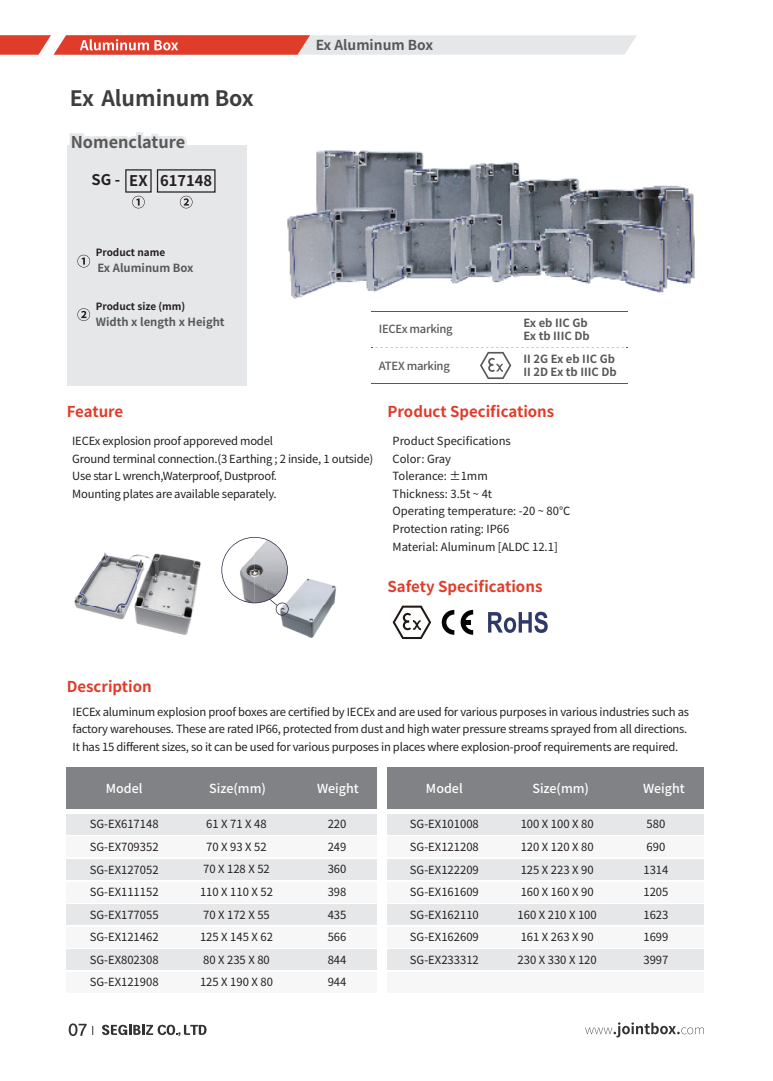
<style>
.page{position:relative;width:773px;height:1081px;background:#fff}
.page>*{position:absolute;margin:0;border:0;box-sizing:border-box;transform-origin:0 0}
.t1{font:700 21.25px "Noto Sans CJ Kkr";color:#3e3e3f}
.t2{font:700 16.25px "Noto Sans CJ Kkr";color:#57585a}
.t3{font:700 15px "Noto Sans CJ Kkr";color:#df3c2a}
.t4{font:700 14.75px "Noto Sans CJ Kkr";color:#231f20}
.t5{font:700 13.75px "Noto Sans CJ Kkr";color:#57585a}
.t6{font:500 12.5px "Noto Sans CJ Kkr";color:#fff}
.t7{font:11.25px/22.6px "Noto Sans CJ Kkr";letter-spacing:-.02em;color:#231f20;text-align:justify}
.t8{font:11.25px/22.6px "Noto Sans CJ Kkr";color:#231f20}
.t9{font:700 11.25px/13.5px "Noto Sans CJ Kkr";color:#57585a}
.t10{font:500 11.25px "Noto Sans CJ Kkr";letter-spacing:-.025em;color:#57585a}
.t11{font:700 10px "Noto Sans CJ Kkr";color:#231f20}
</style>
<div class="page">
<svg style="left:585px;top:1022px;width:118px;height:15px"></svg>
<svg style="left:69px;top:1023px;width:18px;height:13px"></svg>
<svg style="left:102px;top:1024px;width:104px;height:12px"></svg>
<svg style="left:0;top:35px;width:636px;height:20px"></svg>
<svg style="left:488px;top:612px;width:59px;height:21px"></svg>
<svg style="left:460px;top:610px;width:13px;height:25px"></svg>
<svg style="left:441px;top:610px;width:13px;height:25px"></svg>
<svg style="left:392px;top:605px;width:39px;height:34px"></svg>
<img style="left:74px;top:552px;width:127px;height:83px">
<img style="left:280px;top:578px;width:57px;height:60px">
<svg style="left:221px;top:537px;width:67px;height:78px"></svg>
<div style="left:67px;top:145px;width:179px;height:241px;background:#e6e7e9"></div>
<svg style="left:77px;top:308px;width:13px;height:13px"></svg>
<svg style="left:70px;top:132px;width:117px;height:13px"></svg>
<svg style="left:77px;top:255px;width:13px;height:12px"></svg>
<img style="left:287px;top:150px;width:408px;height:162px">
<svg style="left:371px;top:347px;width:256px;height:32px"></svg>
<hr style="left:371px;top:311px;width:256px;height:1px;background:#57585a">
<hr style="left:371px;top:383px;width:256px;height:1px;background:#57585a">
<div style="left:67px;top:768px;width:310px;height:41px;background:#808285"></div>
<div style="left:387px;top:768px;width:317px;height:41px;background:#808285"></div>
<div style="left:67px;top:814px;width:310px;height:20px;background:#e6e7e9"></div>
<div style="left:67px;top:836px;width:310px;height:21px;background:#f7f7f8"></div>
<div style="left:67px;top:859px;width:310px;height:21px;background:#e6e7e9"></div>
<div style="left:67px;top:882px;width:310px;height:20px;background:#f7f7f8"></div>
<div style="left:67px;top:904px;width:310px;height:21px;background:#e6e7e9"></div>
<div style="left:67px;top:927px;width:310px;height:20px;background:#f7f7f8"></div>
<div style="left:387px;top:814px;width:317px;height:20px;background:#e6e7e9"></div>
<div style="left:387px;top:836px;width:317px;height:21px;background:#f7f7f8"></div>
<div style="left:387px;top:859px;width:317px;height:21px;background:#e6e7e9"></div>
<div style="left:387px;top:882px;width:317px;height:20px;background:#f7f7f8"></div>
<div style="left:387px;top:904px;width:317px;height:21px;background:#e6e7e9"></div>
<div style="left:387px;top:927px;width:317px;height:20px;background:#f7f7f8"></div>
<div style="left:67px;top:949px;width:310px;height:21px;background:#e6e7e9"></div>
<div style="left:67px;top:972px;width:310px;height:21px;background:#f7f7f8"></div>
<div style="left:387px;top:972px;width:317px;height:21px;background:#f7f7f8"></div>
<div style="left:387px;top:949px;width:317px;height:21px;background:#e6e7e9"></div>
<svg style="left:125px;top:169px;width:90px;height:39px"></svg>
<h1 class="t1" style="left:70px;top:87px;width:185px">Ex Aluminum Box</h1>
<h2 class="t2" style="left:71px;top:133px;width:116px">Nomenclature</h2>
<h3 class="t4" style="left:91px;top:172px;width:122px">SG - EX 617148</h3>
<p class="t11" style="left:96px;top:247px;width:71px">Product name</p>
<p class="t9" style="left:97px;top:261px;width:97px">Ex Aluminum Box</p>
<p class="t11" style="left:96px;top:300px;width:91px">Product size (mm)</p>
<p class="t9" style="left:96px;top:315px;width:130px">Width x length x Height</p>
<h3 class="t3" style="left:67px;top:403px;width:58px">Feature</h3>
<p class="t5" style="left:316px;top:38px;width:119px">Ex Aluminum Box</p>
<p class="t10" style="left:379px;top:323px;width:75px">IECEx marking</p>
<p class="t9" style="left:523px;top:316px;width:68px">Ex eb IIC Gb<br>Ex tb IIIC Db</p>
<p class="t10" style="left:379px;top:359px;width:72px">ATEX marking</p>
<p class="t9" style="left:523px;top:352px;width:95px">II 2G Ex eb IIC Gb<br>II 2D Ex tb IIIC Db</p>
<h3 class="t3" style="left:387px;top:403px;width:168px">Product Specifications</h3>
<p class="t7" style="left:72px;top:433px;width:302px;line-height:17.5px;text-align:left">IECEx explosion proof apporeved model<br>Ground terminal connection.(3 Earthing ; 2 inside, 1 outside)<br>Use star L wrench,Waterproof, Dustproof.<br>Mounting plates are available separately.</p>
<p class="t8" style="left:392px;top:433px;width:179px;line-height:17.5px">Product Specifications<br>Color: Gray<br>Tolerance: ±1mm<br>Thickness: 3.5t ~ 4t<br>Operating temperature: -20 ~ 80℃<br>Protection rating: IP66<br>Material: Aluminum [ALDC 12.1]</p>
<h3 class="t3" style="left:387px;top:578px;width:156px">Safety Specifications</h3>
<h3 class="t3" style="left:67px;top:678px;width:86px">Description</h3>
<p class="t7" style="left:73px;top:703px;width:618px;line-height:17.5px;text-align:left">IECEx aluminum explosion proof boxes are certified by IECEx and are used for various purposes in various industries such as factory warehouses. These are rated IP66, protected from dust and high water pressure streams sprayed from all directions.<br>It has 15 different sizes, so it can be used for various purposes in places where explosion-proof requirements are required.</p>
<p class="t6" style="left:106px;top:782px;width:38px">Model</p>
<p class="t6" style="left:209px;top:782px;width:58px">Size(mm)</p>
<p class="t6" style="left:317px;top:782px;width:43px">Weight</p>
<p class="t6" style="left:426px;top:782px;width:38px">Model</p>
<p class="t6" style="left:532px;top:782px;width:58px">Size(mm)</p>
<p class="t6" style="left:643px;top:782px;width:43px">Weight</p>
<p class="t7" style="left:327px;top:813px;width:20px">220<br>249<br>360<br>398<br>435</p>
<p class="t8" style="left:200px;top:813px;width:74px;text-align:center">61 X 71 X 48<br>70 X 93 X 52<br>70 X 128 X 52<br>110 X 110 X 52<br>70 X 172 X 55</p>
<p class="t7" style="left:520px;top:813px;width:74px">100 X 100 X 80</p>
<p class="t8" style="left:410px;top:813px;width:70px">SG-EX101008</p>
<p class="t8" style="left:643px;top:813px;width:26px">580<br>690<br>1314<br>1205<br>1623<br>1699<br>3997</p>
<p class="t7" style="left:90px;top:813px;width:70px">SG-EX617148<br>SG-EX709352<br>SG-EX127052<br>SG-EX111152<br>SG-EX177055</p>
<p class="t8" style="left:410px;top:836px;width:70px">SG-EX121208</p>
<p class="t8" style="left:410px;top:881px;width:70px;line-height:22.2px">SG-EX161609<br>SG-EX162110</p>
<p class="t8" style="left:410px;top:948px;width:70px">SG-EX233312</p>
<p class="t7" style="left:520px;top:836px;width:74px">120 X 120 X 80<br>125 X 223 X 90<br>160 X 160 X 90</p>
<p class="t8" style="left:410px;top:858px;width:70px">SG-EX122209</p>
<p class="t8" style="left:517px;top:903px;width:81px">160 X 210 X 100<br>161 X 263 X 90<br>230 X 330 X 120</p>
<p class="t8" style="left:410px;top:926px;width:70px">SG-EX162609</p>
<p class="t7" style="left:90px;top:926px;width:70px">SG-EX121462<br>SG-EX802308<br>SG-EX121908</p>
<p class="t8" style="left:200px;top:926px;width:74px">125 X 145 X 62<br>80 X 235 X 80</p>
<p class="t7" style="left:327px;top:926px;width:20px">566<br>844</p>
<p class="t7" style="left:200px;top:971px;width:74px">125 X 190 X 80</p>
<p class="t7" style="left:327px;top:971px;width:20px">944</p>
</div>
